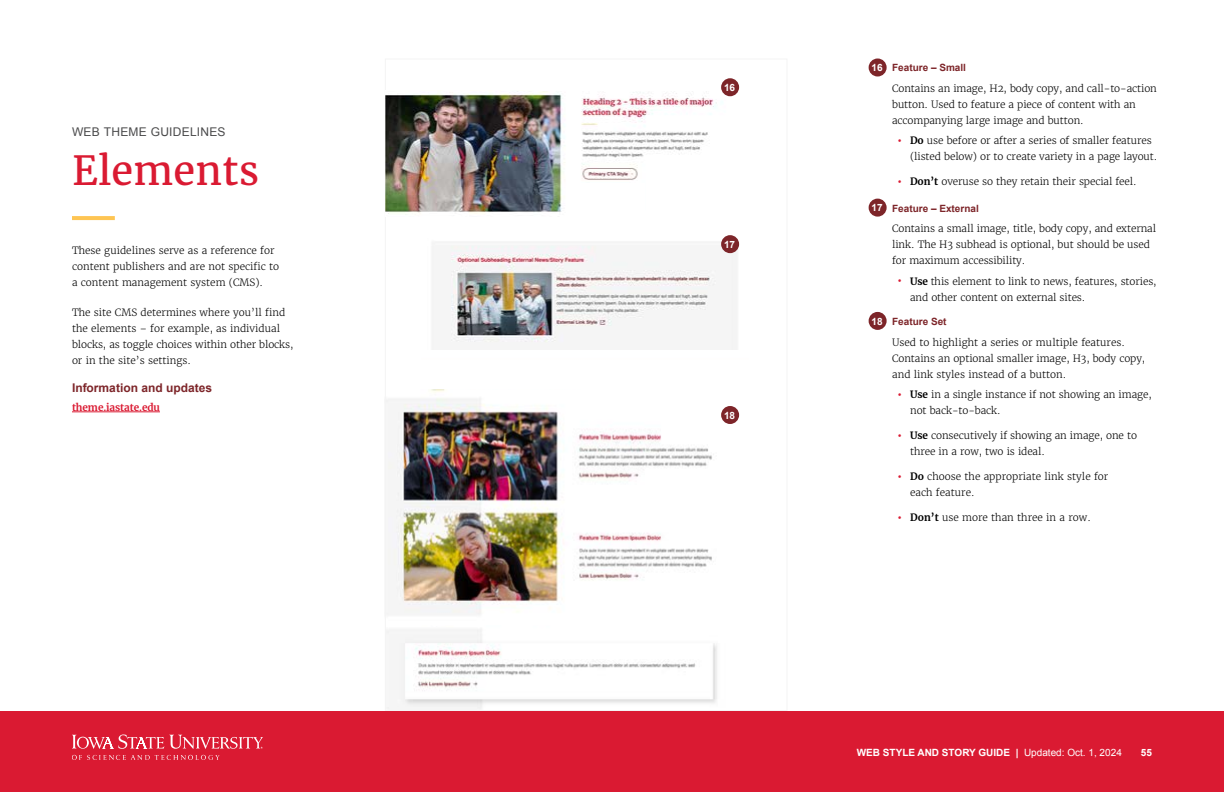
<style>
.page{position:relative;width:1224px;height:792px;background:#fff}
.page>*{position:absolute;margin:0;border:0;box-sizing:border-box;transform-origin:0 0}
.t1{font:40px "Merriweather";color:#da1a32}
.t2{font:700 12px "Arial";color:#7d2529}
.t3{font:12px "Arial";letter-spacing:.025em;color:#4a4a4b}
.t4{font:300 10px/16px "Merriweather";letter-spacing:-.01em;color:#000}
.t5{font:700 10px "Arial";color:#fff}
.t6{font:700 10px "Arial";color:#7d2529}
.t7{font:700 10px "Merriweather";letter-spacing:-.01em;color:#da1a32}
.s1{font-size:16px;color:#da1a32}
.s2{font-weight:700}
.s3{font-weight:400}
</style>
<div class="page">
<div style="left:0;top:711px;width:1224px;height:81px;background:#da1a32"></div>
<svg style="left:72px;top:734px;width:191px;height:26px"></svg>
<img style="left:387px;top:390px;width:353px;height:225px">
<img style="left:387px;top:629px;width:330px;height:80px">
<div style="left:721px;top:406px;width:18px;height:18px;background:#7d2529;border-radius:50%"></div>
<div style="left:869px;top:199px;width:18px;height:18px;background:#7d2529;border-radius:50%"></div>
<div style="left:869px;top:312px;width:18px;height:18px;background:#7d2529;border-radius:50%"></div>
<img style="left:386px;top:90px;width:353px;height:125px">
<div style="left:579px;top:183px;width:66px;height:34px;background:#fff"></div>
<div style="left:721px;top:78px;width:18px;height:18px;background:#7d2529;border-radius:50%"></div>
<img style="left:432px;top:235px;width:308px;height:115px">
<div style="left:721px;top:235px;width:18px;height:18px;background:#7d2529;border-radius:50%"></div>
<div style="left:869px;top:58px;width:18px;height:18px;background:#7d2529;border-radius:50%"></div>
<svg style="left:72px;top:216px;width:43px;height:4px"></svg>
<hr style="left:72px;top:412px;width:88px;height:1px;background:#da1a32">
<p class="t3" style="left:72px;top:124px;width:155px">WEB THEME GUIDELINES</p>
<h1 class="t1" style="left:72px;top:145px;width:189px">Elements</h1>
<p class="t4" style="left:72px;top:243px;width:209px">These guidelines serve as a reference for content publishers and are not specific to a content management system (CMS).</p>
<p class="t4" style="left:72px;top:304px;width:223px">The site CMS determines where you’ll find the elements – for example, as individual blocks, as toggle choices within other blocks, or in the site’s settings.</p>
<p class="t2" style="left:72px;top:380px;width:142px">Information and updates</p>
<p class="t7" style="left:72px;top:401px;width:89px">theme.iastate.edu</p>
<p class="t5" style="left:724px;top:81px;width:13px">16</p>
<p class="t5" style="left:724px;top:238px;width:13px">17</p>
<p class="t5" style="left:724px;top:409px;width:13px">18</p>
<p class="t5" style="left:872px;top:61px;width:13px">16</p>
<p class="t5" style="left:872px;top:201px;width:13px">17</p>
<p class="t5" style="left:872px;top:314px;width:13px">18</p>
<p class="t6" style="left:892px;top:61px;width:75px">Feature – Small</p>
<p class="t4" style="left:892px;top:80px;width:266px">Contains an image, H2, body copy, and call-to-action button. Used to feature a piece of content with an accompanying large image and button.</p>
<p class="t4" style="left:910px;top:133px;width:249px;text-indent:-14px"><span class="s1">•</span> <span class="s2">Do</span> use before or after a series of smaller features (listed below) or to create variety in a page layout.</p>
<p class="t4" style="left:897px;top:174px;width:241px"><span class="s1">•</span> <span class="s2">Don’t</span> overuse so they retain their special feel.</p>
<p class="t6" style="left:892px;top:202px;width:88px">Feature – External</p>
<p class="t4" style="left:892px;top:221px;width:266px">Contains a small image, title, body copy, and external link. The H3 subhead is optional, but should be used for maximum accessibility.</p>
<p class="t4" style="left:910px;top:273px;width:248px;text-indent:-14px"><span class="s1">•</span> <span class="s2">Use</span> this element to link to news, features, stories, and other content on external sites.</p>
<p class="t6" style="left:892px;top:315px;width:56px">Feature Set</p>
<p class="t4" style="left:892px;top:334px;width:255px">Used to highlight a series or multiple features.<br>Contains an optional smaller image, H3, body copy, and link styles instead of a button.</p>
<p class="t4" style="left:910px;top:387px;width:243px;text-indent:-14px"><span class="s1">•</span> <span class="s2">Use</span> in a single instance if not showing an image, not back-to-back.</p>
<p class="t4" style="left:910px;top:428px;width:228px;text-indent:-14px"><span class="s1">•</span> <span class="s2">Use</span> consecutively if showing an image, one to three in a row, two is ideal.</p>
<p class="t4" style="left:910px;top:469px;width:200px;text-indent:-14px"><span class="s1">•</span> <span class="s2">Do</span> choose the appropriate link style for each feature.</p>
<p class="t4" style="left:897px;top:510px;width:196px"><span class="s1">•</span> <span class="s2">Don’t</span> use more than three in a row.</p>
<p class="t5" style="left:857px;top:746px;width:267px">WEB STYLE AND STORY GUIDE | <span class="s3">Updated: Oct. 1, 2024</span></p>
<p class="t5" style="left:1141px;top:746px;width:13px">55</p>
</div>
